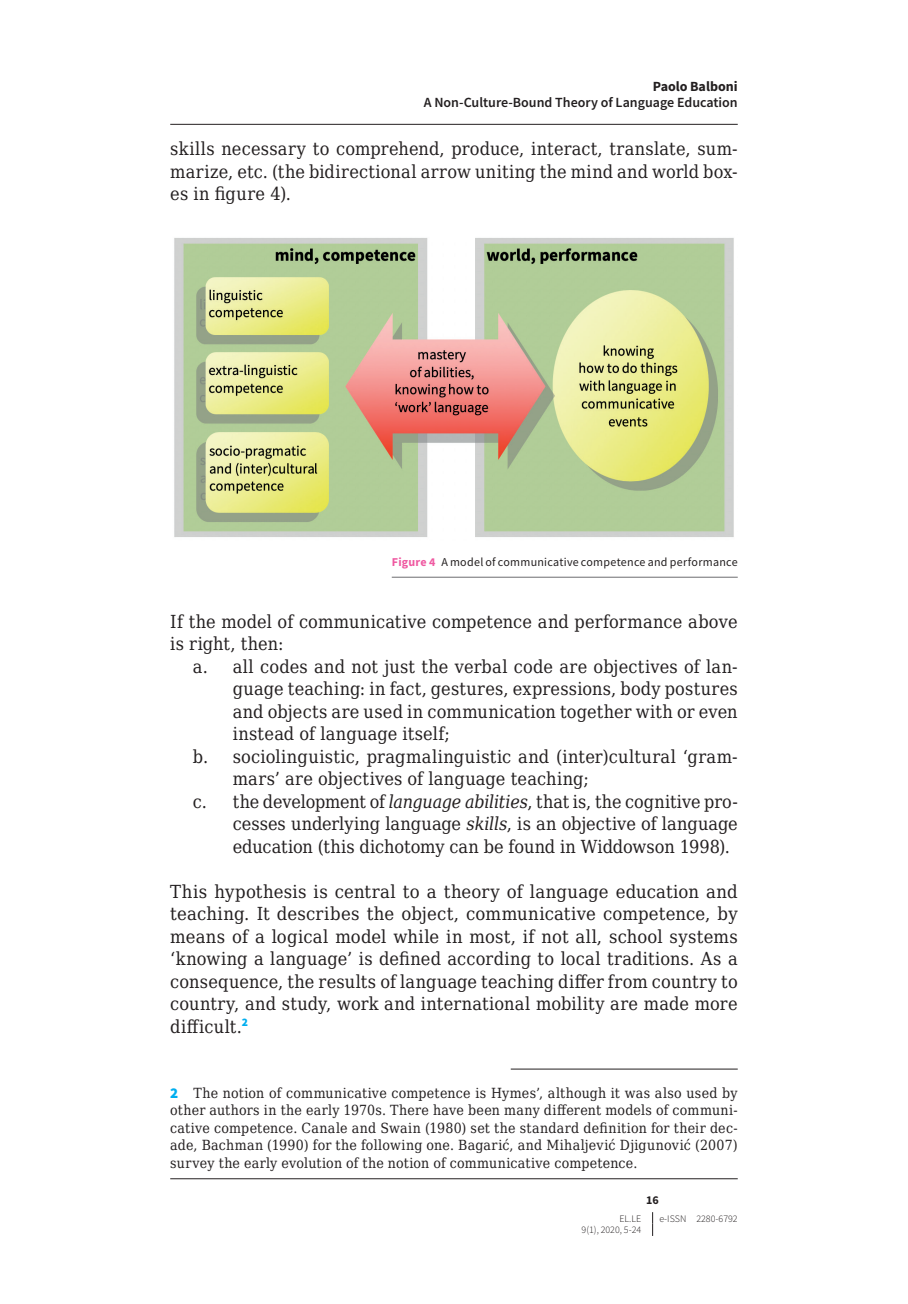
<style>
.page{position:relative;width:908px;height:1304px;background:#fff}
.page>*{position:absolute;margin:0;border:0;box-sizing:border-box;transform-origin:0 0}
._031-ecf-para-1{font:18px/22.4px "DejaVu Serif Condensed";letter-spacing:.01em;color:#231f20;text-align:justify}
._032-ecf-para-2{font:18px/22.4px "DejaVu Serif Condensed";letter-spacing:.02em;color:#231f20;text-align:justify}
._501-ecf-nota-para-1{font:14px/17.6px "DejaVu Serif Condensed";letter-spacing:.01em;color:#231f20;text-align:justify}
.t1{font:600 14px "Source Sans Pro";color:#231f20}
.t2{font:700 14px "Source Sans Pro";color:#231f20}
._055e-ecf-figura-did{font:12px "Source Sans Pro";letter-spacing:.02em;color:#231f20}
.t3{font:700 12px "Source Sans Pro";color:#231f20}
.t4{font:300 10px "Source Sans Pro";color:#231f20}
.s1{font-weight:700;color:#ef59a1}
.s2{font-style:italic}
.s3{font-family:"Source Sans Pro";font-weight:900;font-size:15px;color:#00aeef}
</style>
<div class="page">
<svg style="left:652px;top:1212px;width:1px;height:24px"></svg>
<hr style="left:391px;top:577px;width:346px;height:1px;background:#6c6d70">
<img style="left:174px;top:238px;width:560px;height:299px">
<hr style="left:510px;top:1069px;width:227px;height:1px;background:#231f20">
<hr style="left:170px;top:124px;width:567px;height:1px;background:#231f20">
<hr style="left:170px;top:1178px;width:567px;height:1px;background:#231f20">
<p class="t2" style="left:652px;top:77px;width:86px">Paolo Balboni</p>
<p class="t1" style="left:423px;top:94px;width:315px">A Non-Culture-Bound Theory of Language Education</p>
<p class="_032-ecf-para-2" style="left:170px;top:137px;width:568px">skills necessary to comprehend, produce, interact, translate, sum&shy;marize, etc. (the bidirectional arrow uniting the mind and world box&shy;es in figure 4).</p>
<p class="_055e-ecf-figura-did" style="left:391px;top:554px;width:347px"><span class="s1">Figure 4</span> A model of communicative competence and performance</p>
<p class="_031-ecf-para-1" style="left:170px;top:610px;width:568px">If the model of communicative competence and performance above is right, then:</p>
<p class="_031-ecf-para-1" style="left:232px;top:655px;width:506px;text-indent:-40px">a. all codes and not just the verbal code are objectives of lan&shy;guage teaching: in fact, gestures, expressions, body postures and objects are used in communication together with or even instead of language itself;</p>
<p class="_031-ecf-para-1" style="left:232px;top:745px;width:506px;text-indent:-40px">b. sociolinguistic, pragmalinguistic and (inter)cultural ‘gram&shy;mars’ are objectives of language teaching;</p>
<p class="_031-ecf-para-1" style="left:232px;top:790px;width:506px;text-indent:-40px">c. the development of <span class="s2">language abilities</span>, that is, the cognitive pro&shy;cesses underlying language <span class="s2">skills</span>, is an objective of language education (this dichotomy can be found in Widdowson 1998).</p>
<p class="_031-ecf-para-1" style="left:170px;top:880px;width:569px">This hypothesis is central to a theory of language education and teaching. It describes the object, communicative competence, by means of a logical model while in most, if not all, school systems ‘knowing a language’ is defined according to local traditions. As a consequence, the results of language teaching differ from country to country, and study, work and international mobility are made more difficult.<sup>2</sup></p>
<p class="_501-ecf-nota-para-1" style="left:170px;top:1084px;width:568px"><span class="s3">2</span> The notion of communicative competence is Hymes’, although it was also used by other authors in the early 1970s. There have been many different models of communi&shy;cative competence. Canale and Swain (1980) set the standard definition for their dec&shy;ade, Bachman (1990) for the following one. Bagarić, and Mihaljević Djigunović (2007) survey the early evolution of the notion of communicative competence.</p>
<p class="t3" style="left:646px;top:1192px;width:14px">16</p>
<p class="t4" style="left:619px;top:1212px;width:23px">EL.LE</p>
<p class="t4" style="left:659px;top:1212px;width:80px">e-ISSN 2280-6792</p>
<p class="t4" style="left:581px;top:1224px;width:61px">9(1), 2020, 5-24</p>
</div>
